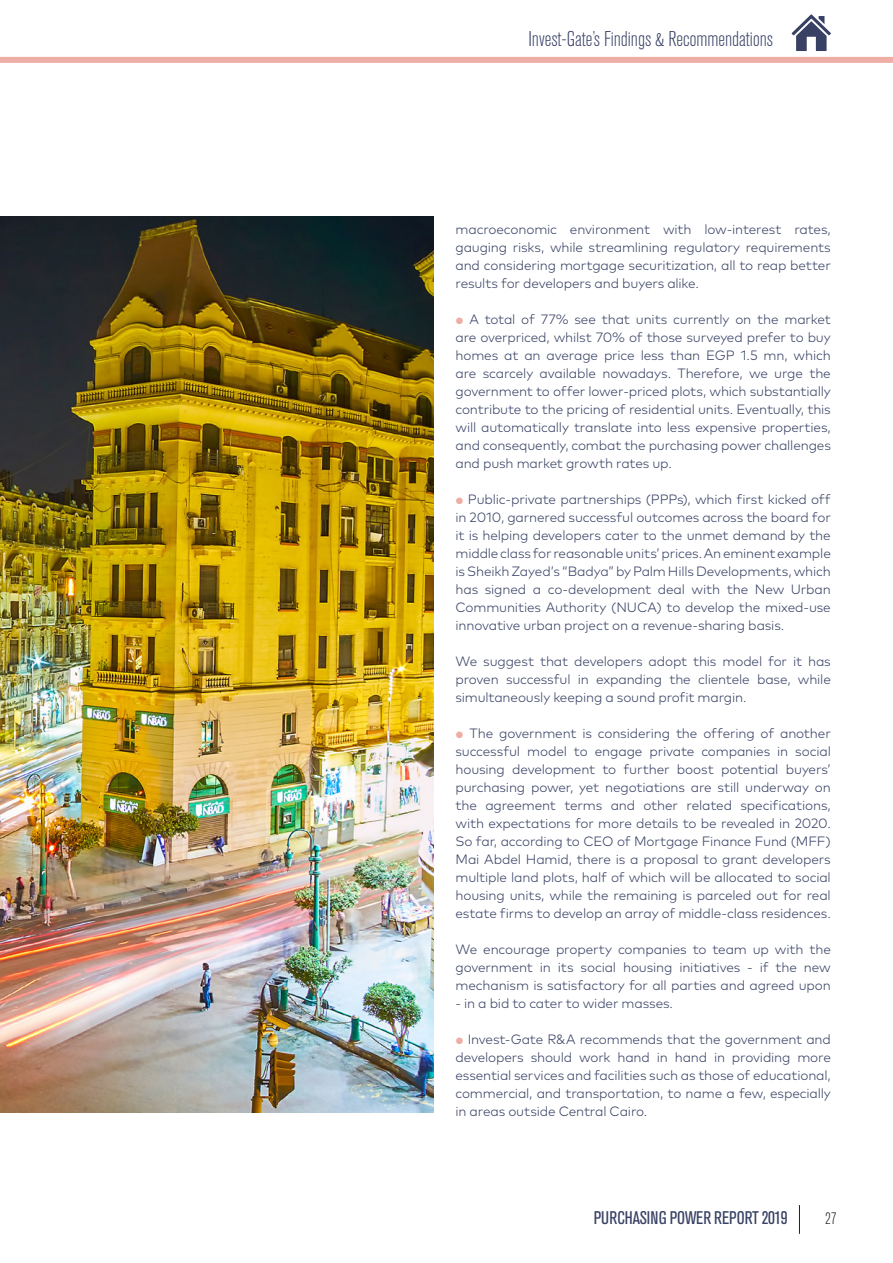
<style>
.page{position:relative;width:893px;height:1263px;background:#fff}
.page>*{position:absolute;margin:0;border:0;box-sizing:border-box;transform-origin:0 0}
.t1{font:300 condensed 21.15px "Akzidenz Grotesk BQ";color:#384164}
.t2{font:condensed 18.15px "Akzidenz Grotesk BQ";letter-spacing:-.005em;color:#384164}
.t3{font:300 condensed 16.5px "Akzidenz Grotesk BQ";color:#231f20}
.IG_1{font:300 13.5px/18px "Mark Pro";letter-spacing:-.01em;color:#384164;text-align:justify}
.s1{font-size:9px;color:#efaea5}
</style>
<div class="page">
<img style="left:0;top:217px;width:434px;height:895px">
<div style="left:0;top:57px;width:893px;height:6px;background:#efaea5"></div>
<svg style="left:799px;top:1205px;width:1px;height:29px"></svg>
<svg style="left:792px;top:14px;width:39px;height:37px"></svg>
<p class="t1" style="left:528px;top:28px;width:246px">Invest-Gate’s Findings &amp; Recommendations</p>
<p class="IG_1" style="left:455px;top:219px;width:377px">macroeconomic environment with low-interest rates, gauging risks, while streamlining regulatory requirements and considering mortgage securitization, all to reap better results for developers and buyers alike.</p>
<p class="IG_1" style="left:455px;top:309px;width:377px"><span class="s1">●</span> A total of 77% see that units currently on the market are overpriced, whilst 70% of those surveyed prefer to buy homes at an average price less than EGP 1.5 mn, which are scarcely available nowadays. Therefore, we urge the government to offer lower-priced plots, which substantially contribute to the pricing of residential units. Eventually, this will automatically translate into less expensive properties, and consequently, combat the purchasing power challenges and push market growth rates up.</p>
<p class="IG_1" style="left:455px;top:489px;width:377px"><span class="s1">●</span> Public-private partnerships (PPPs), which first kicked off in 2010, garnered successful outcomes across the board for it is helping developers cater to the unmet demand by the middle class for reasonable units’ prices. An eminent example is Sheikh Zayed’s “Badya” by Palm Hills Developments, which has signed a co-development deal with the New Urban Communities Authority (NUCA) to develop the mixed-use innovative urban project on a revenue-sharing basis.</p>
<p class="IG_1" style="left:455px;top:651px;width:377px">We suggest that developers adopt this model for it has proven successful in expanding the clientele base, while simultaneously keeping a sound profit margin.</p>
<p class="IG_1" style="left:455px;top:723px;width:377px"><span class="s1">●</span> The government is considering the offering of another successful model to engage private companies in social housing development to further boost potential buyers’ purchasing power, yet negotiations are still underway on the agreement terms and other related specifications, with expectations for more details to be revealed in 2020.<br>So far, according to CEO of Mortgage Finance Fund (MFF)<br>Mai Abdel Hamid, there is a proposal to grant developers multiple land plots, half of which will be allocated to social housing units, while the remaining is parceled out for real estate firms to develop an array of middle-class residences.</p>
<p class="IG_1" style="left:455px;top:939px;width:377px">We encourage property companies to team up with the government in its social housing initiatives - if the new mechanism is satisfactory for all parties and agreed upon</p>
<p class="IG_1" style="left:455px;top:993px;width:219px">- in a bid to cater to wider masses.</p>
<p class="IG_1" style="left:455px;top:1029px;width:377px"><span class="s1">●</span> Invest-Gate R&amp;A recommends that the government and developers should work hand in hand in providing more essential services and facilities such as those of educational, commercial, and transportation, to name a few, especially in areas outside Central Cairo.</p>
<h2 class="t2" style="left:594px;top:1207px;width:195px">PURCHASING POWER REPORT 2019</h2>
<p class="t3" style="left:825px;top:1210px;width:13px">27</p>
</div>
